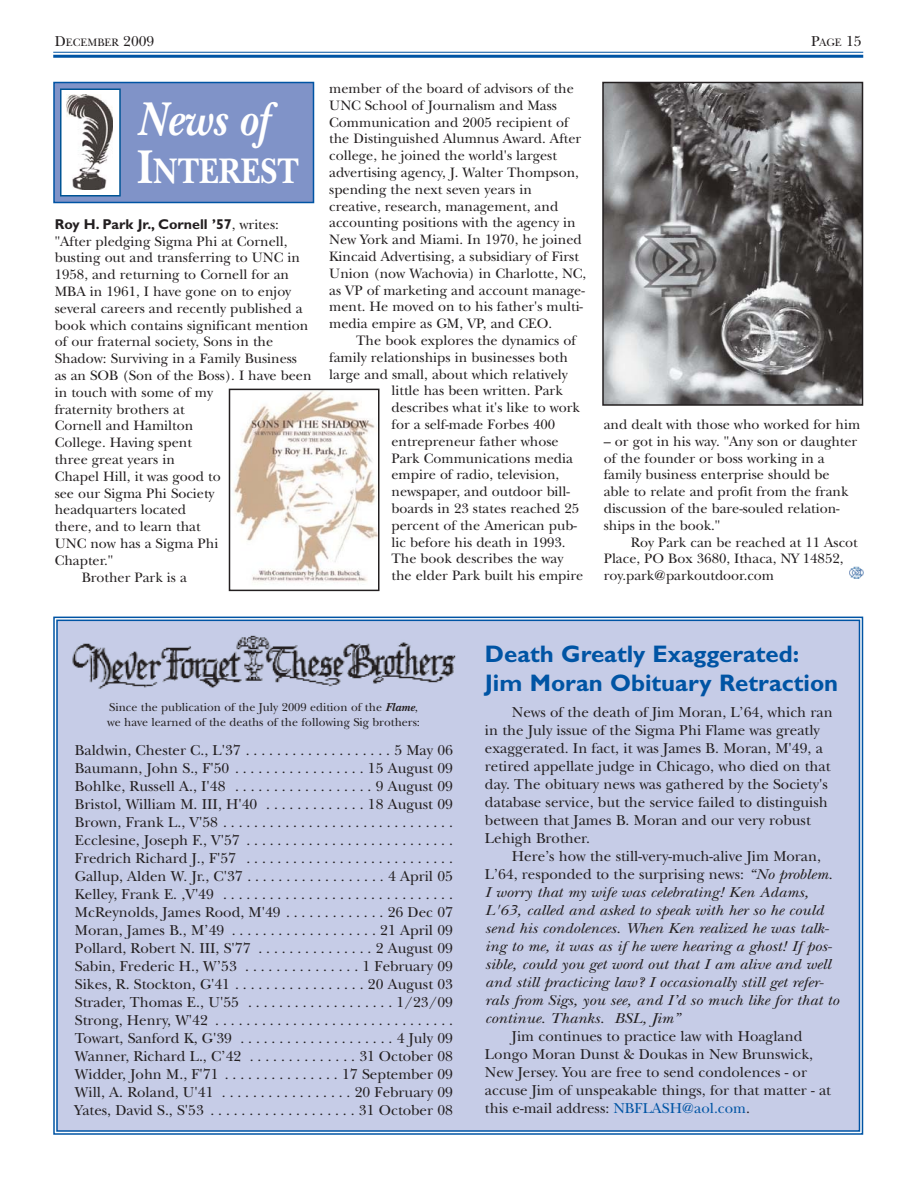
<style>
.page{position:relative;width:918px;height:1188px;background:#fff}
.page>*{position:absolute;margin:0;border:0;box-sizing:border-box;transform-origin:0 0}
.t1{font:italic 700 49.5px "New Baskerville";color:#fff;scale:.85 1}
.t2{font:700 37.2px "New Baskerville";color:#fff;scale:.85 1}
.t3{font:700 24px/28.8px "Gill Sans";color:#0054a4}
.t4{font:15px/18px "New Baskerville";color:#231f20}
.t5{font:italic 15px/18px "New Baskerville";color:#231f20;scale:1.11 1}
.t6{font:14.25px/16.8px "New Baskerville";color:#231f20}
.t7{font:700 14.25px "Gill Sans";color:#231f20}
.t8{font:12px/14.4px "New Baskerville";color:#231f20}
.t9{font:11.25px "New Baskerville";color:#231f20}
.s1{font-size:15px}
.s2{font-size:11.25px}
.s3{font-size:49.5px}
.s4{font-family:"New Baskerville";font-weight:400}
.s5{font-weight:700;font-style:italic}
.s6{font-style:normal}
.s7{color:#0054a4}
</style>
<div class="page">
<div style="left:53px;top:616px;width:811px;height:519px;background:#c6cce7"></div>
<hr style="left:53px;top:52px;width:810px;height:1px;background:#0054a4">
<hr style="left:53px;top:55px;width:810px;height:3px;background:#0054a4">
<div style="left:54px;top:82px;width:260px;height:120px;background:#8093c8"></div>
<div style="left:53px;top:82px;width:261px;height:121px;border:2px solid #0054a4"></div>
<div style="left:65px;top:623px;width:398px;height:77px;background:#c6cce7"></div>
<img style="left:72px;top:635px;width:384px;height:54px">
<img style="left:850px;top:567px;width:14px;height:12px">
<div style="left:61px;top:89px;width:59px;height:107px;background:#fff"></div>
<img style="left:67px;top:95px;width:46px;height:95px">
<div style="left:60px;top:88px;width:61px;height:108px;border:2px solid #005495"></div>
<img style="left:605px;top:85px;width:255px;height:318px">
<div style="left:602px;top:82px;width:261px;height:324px;border:2px solid #231f20"></div>
<img style="left:234px;top:392px;width:143px;height:190px">
<div style="left:229px;top:389px;width:151px;height:202px;border:2px solid #231f20"></div>
<p class="t9" style="left:55px;top:39px;width:101px"><span class="s1">D</span>ECEMBER <span class="s1">2009</span></p>
<p class="t4" style="left:811px;top:34px;width:52px">P<span class="s2">AGE</span> 15</p>
<p class="t6" style="left:329px;top:82px;width:259px">member of the board of advisors of the UNC School of Journalism and Mass Communication and 2005 recipient of the Distinguished Alumnus Award. After college, he joined the world's largest advertising agency, J. Walter Thompson, spending the next seven years in creative, research, management, and accounting positions with the agency in New York and Miami. In 1970, he joined Kincaid Advertising, a subsidiary of First Union (now Wachovia) in Charlotte, NC, as VP of marketing and account manage&shy;ment. He moved on to his father's multi&shy;media empire as GM, VP, and CEO.</p>
<p class="t6" style="left:356px;top:334px;width:221px">The book explores the dynamics of</p>
<p class="t6" style="left:329px;top:350px;width:240px">family relationships in businesses both</p>
<p class="t6" style="left:329px;top:367px;width:240px">large and small, about which relatively</p>
<p class="t6" style="left:392px;top:384px;width:173px">little has been written. Park</p>
<p class="t6" style="left:392px;top:401px;width:190px">describes what it's like to work</p>
<p class="t6" style="left:392px;top:418px;width:165px">for a self-made Forbes 400</p>
<p class="t6" style="left:392px;top:434px;width:169px">entrepreneur father whose</p>
<p class="t6" style="left:392px;top:451px;width:183px">Park Communications media</p>
<p class="t6" style="left:392px;top:468px;width:169px">empire of radio, television,</p>
<p class="t6" style="left:392px;top:485px;width:180px">newspaper, and outdoor bill-</p>
<p class="t6" style="left:392px;top:502px;width:189px">boards in 23 states reached 25</p>
<p class="t6" style="left:392px;top:518px;width:187px">percent of the American pub-</p>
<p class="t6" style="left:392px;top:535px;width:176px">lic before his death in 1993.</p>
<p class="t6" style="left:392px;top:552px;width:173px">The book describes the way</p>
<p class="t6" style="left:392px;top:569px;width:193px">the elder Park built his empire</p>
<h1 class="t1" style="left:137px;top:102px;width:156px">News of</h1>
<h2 class="t2" style="left:137px;top:158px;width:192px"><span class="s3">I</span>NTEREST</h2>
<p class="t7" style="left:55px;top:219px;width:226px">Roy H. Park Jr., Cornell ’57<span class="s4">, writes:</span></p>
<p class="t6" style="left:55px;top:234px;width:234px">"After pledging Sigma Phi at Cornell,</p>
<p class="t6" style="left:55px;top:251px;width:247px">busting out and transferring to UNC in</p>
<p class="t6" style="left:55px;top:268px;width:236px">1958, and returning to Cornell for an</p>
<p class="t6" style="left:55px;top:285px;width:238px">MBA in 1961, I have gone on to enjoy</p>
<p class="t6" style="left:55px;top:301px;width:250px">several careers and recently published a</p>
<p class="t6" style="left:55px;top:318px;width:255px">book which contains significant mention</p>
<p class="t6" style="left:55px;top:335px;width:220px">of our fraternal society, Sons in the</p>
<p class="t6" style="left:55px;top:352px;width:244px">Shadow: Surviving in a Family Business</p>
<p class="t6" style="left:55px;top:369px;width:258px">as an SOB (Son of the Boss). I have been</p>
<p class="t6" style="left:55px;top:386px;width:160px">in touch with some of my</p>
<p class="t6" style="left:55px;top:402px;width:131px">fraternity brothers at</p>
<p class="t6" style="left:55px;top:419px;width:140px">Cornell and Hamilton</p>
<p class="t6" style="left:55px;top:436px;width:139px">College. Having spent</p>
<p class="t6" style="left:55px;top:453px;width:122px">three great years in</p>
<p class="t6" style="left:55px;top:470px;width:167px">Chapel Hill, it was good to</p>
<p class="t6" style="left:55px;top:486px;width:161px">see our Sigma Phi Society</p>
<p class="t6" style="left:55px;top:503px;width:133px">headquarters located</p>
<p class="t6" style="left:55px;top:520px;width:147px">there, and to learn that</p>
<p class="t6" style="left:55px;top:537px;width:165px">UNC now has a Sigma Phi</p>
<p class="t6" style="left:55px;top:554px;width:60px">Chapter."</p>
<p class="t6" style="left:82px;top:570px;width:107px">Brother Park is a</p>
<p class="t6" style="left:604px;top:418px;width:258px">and dealt with those who worked for him</p>
<p class="t6" style="left:604px;top:434px;width:255px">– or got in his way. "Any son or daughter of the founder or boss working in a family business enterprise should be able to relate and profit from the frank discussion of the bare-souled relation&shy;ships in the book."</p>
<p class="t6" style="left:604px;top:535px;width:256px;text-indent:27px">Roy Park can be reached at 11 Ascot<br>Place, PO Box 3680, Ithaca, NY 14852, roy.park@parkoutdoor.com</p>
<p class="t8" style="left:107px;top:702px;width:315px">Since the publication of the July 2009 edition of the <span class="s5">Flame</span>, we have learned of the deaths of the following Sig brothers:</p>
<p class="t4" style="left:75px;top:743px;width:380px;text-align:justify">Baldwin, Chester C., L'37 . . . . . . . . . . . . . . . . . . . 5 May 06<br>Baumann, John S., F'50 . . . . . . . . . . . . . . . . . 15 August 09<br>Bohlke, Russell A., I'48 . . . . . . . . . . . . . . . . . . 9 August 09<br>Bristol, William M. III, H'40 . . . . . . . . . . . . . 18 August 09<br>Brown, Frank L., V'58 . . . . . . . . . . . . . . . . . . . . . . . . . . . . . .<br>Ecclesine, Joseph F., V'57 . . . . . . . . . . . . . . . . . . . . . . . . . . .<br>Fredrich Richard J., F'57 . . . . . . . . . . . . . . . . . . . . . . . . . . .<br>Gallup, Alden W. Jr., C'37 . . . . . . . . . . . . . . . . . . 4 April 05<br>Kelley, Frank E. ,V'49 . . . . . . . . . . . . . . . . . . . . . . . . . . . . . .<br>McReynolds, James Rood, M'49 . . . . . . . . . . . . . 26 Dec 07<br>Moran, James B., M’49 . . . . . . . . . . . . . . . . . . . 21 April 09<br>Pollard, Robert N. III, S'77 . . . . . . . . . . . . . . . 2 August 09<br>Sabin, Frederic H., W’53 . . . . . . . . . . . . . . . 1 February 09<br>Sikes, R. Stockton, G'41 . . . . . . . . . . . . . . . . . 20 August 03<br>Strader, Thomas E., U'55 . . . . . . . . . . . . . . . . . . . 1/23/09<br>Strong, Henry, W'42 . . . . . . . . . . . . . . . . . . . . . . . . . . . . . . .<br>Towart, Sanford K, G'39 . . . . . . . . . . . . . . . . . . . . 4 July 09<br>Wanner, Richard L., C’42 . . . . . . . . . . . . . . 31 October 08<br>Widder, John M., F'71 . . . . . . . . . . . . . . . 17 September 09<br>Will, A. Roland, U'41 . . . . . . . . . . . . . . . . . 20 February 09<br>Yates, David S., S'53 . . . . . . . . . . . . . . . . . . . 31 October 08</p>
<h3 class="t3" style="left:485px;top:642px;width:355px">Death Greatly Exaggerated:<br>Jim Moran Obituary Retraction</h3>
<p class="t4" style="left:485px;top:705px;width:349px;text-indent:27px">News of the death of Jim Moran, L’64, which ran in the July issue of the Sigma Phi Flame was greatly exaggerated. In fact, it was James B. Moran, M'49, a retired appellate judge in Chicago, who died on that day. The obituary news was gathered by the Society's database service, but the service failed to distinguish between that James B. Moran and our very robust Lehigh Brother.</p>
<p class="t5" style="left:485px;top:849px;width:320px;text-indent:27px"><span class="s6">Here’s how the still-very-much-alive Jim Moran, L’64, responded to the surprising news:</span> “No problem.<br>I worry that my wife was celebrating! Ken Adams, L'63, called and asked to speak with her so he could send his condolences. When Ken realized he was talk&shy;ing to me, it was as if he were hearing a ghost! If pos&shy;sible, could you get word out that I am alive and well and still practicing law? I occasionally still get refer&shy;rals from Sigs, you see, and I’d so much like for that to continue. Thanks. BSL, Jim”</p>
<p class="t4" style="left:485px;top:1029px;width:348px;text-indent:27px">Jim continues to practice law with Hoagland Longo Moran Dunst &amp; Doukas in New Brunswick, New Jersey. You are free to send condolences - or accuse Jim of unspeakable things, for that matter - at this e-mail address: <span class="s7">NBFLASH@aol.com</span>.</p>
</div>
